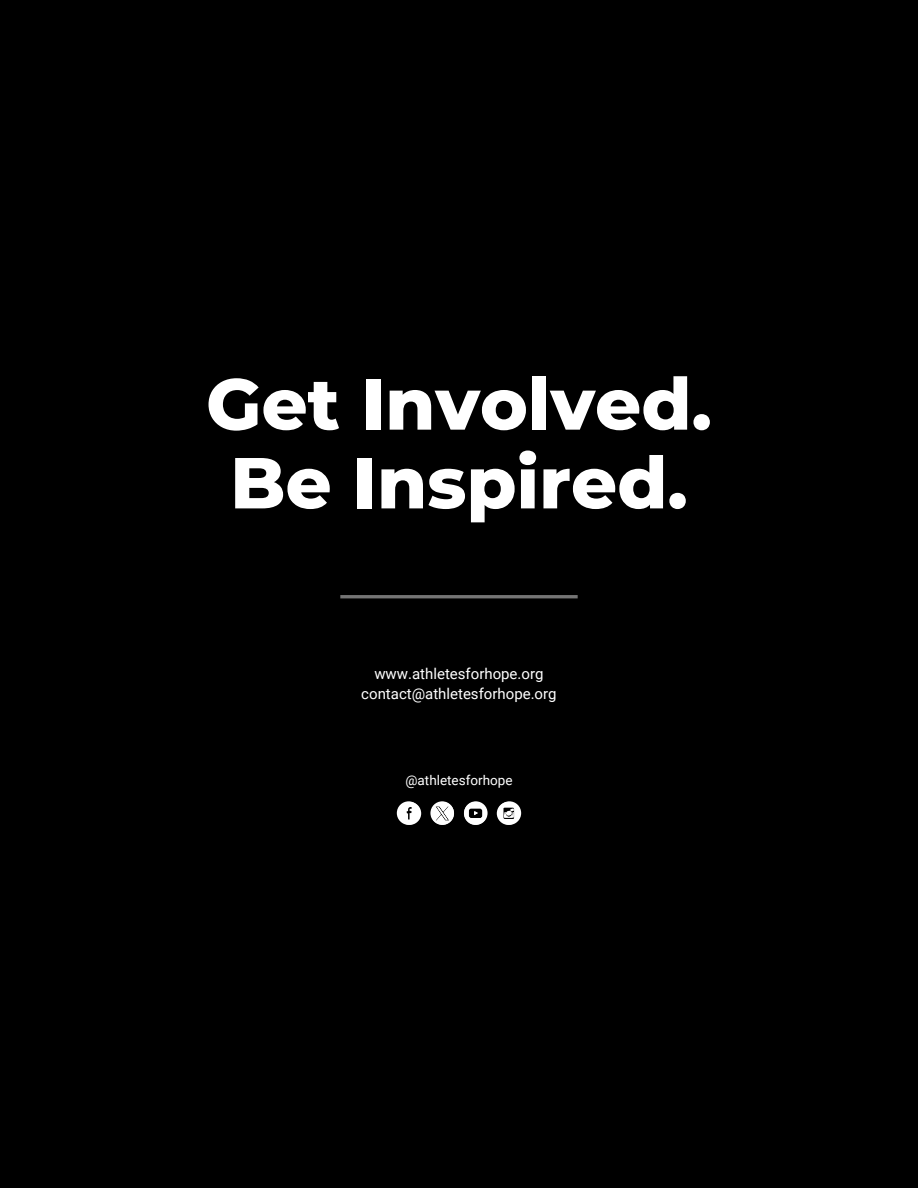
<style>
.page{position:relative;width:918px;height:1188px;background:#000}
.page>*{position:absolute;margin:0;border:0;box-sizing:border-box;transform-origin:0 0}
.t1{font:800 72px/78.8px "Montserrat";color:#fff;text-align:center}
.t2{font:15px/20.2px "Roboto";color:#fff;text-align:center}
.t3{font:13.5px "Roboto";color:#fff}
</style>
<div class="page">
<hr style="left:340px;top:595px;width:238px;height:3px;background:#747474">
<svg style="left:397px;top:801px;width:24px;height:24px"></svg>
<svg style="left:430px;top:801px;width:24px;height:24px"></svg>
<svg style="left:464px;top:801px;width:24px;height:24px"></svg>
<svg style="left:497px;top:801px;width:24px;height:24px"></svg>
<h1 class="t1" style="left:206px;top:361px;width:507px">Get Involved.<br>Be Inspired.</h1>
<p class="t2" style="left:361px;top:663px;width:197px">www.athletesforhope.org contact@athletesforhope.org</p>
<p class="t3" style="left:405px;top:771px;width:109px">@athletesforhope</p>
</div>
